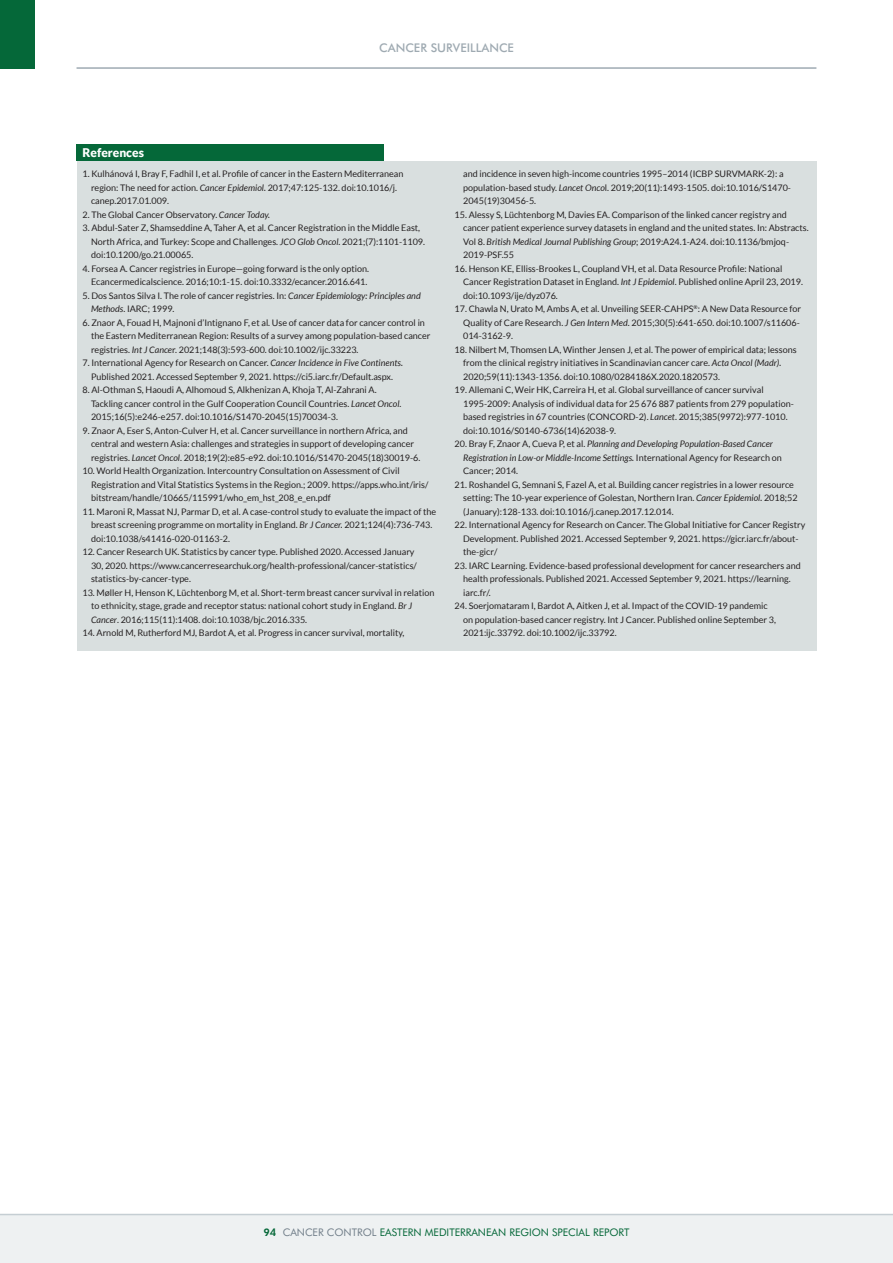
<style>
.page{position:relative;width:893px;height:1263px;background:#fff}
.page>*{position:absolute;margin:0;border:0;box-sizing:border-box;transform-origin:0 0}
.t1{font:500 12px "Futura BT";color:#9faab2}
.t2{font:900 12px "Lato";color:#fff}
.t3{font:10.5px "Futura BT";color:#056839}
.REFS{font:9px/13.5px "Lato";color:#231f20}
.REFS-2{font:italic 9px/13.5px "Lato";color:#231f20}
.s1{font-style:italic}
.s2{font-style:normal}
.s3{font-weight:800}
.s4{color:#727f8a}
</style>
<div class="page">
<div style="left:0;top:1214px;width:893px;height:49px;background:#eef1f2"></div>
<div style="left:0;top:0;width:34px;height:69px;background:#056839"></div>
<hr style="left:77px;top:67px;width:739px;height:2px;background:#9faab2">
<hr style="left:0;top:1214px;width:893px;height:1px;background:#c5ced3">
<div style="left:77px;top:161px;width:739px;height:490px;background:#d9dfdf"></div>
<div style="left:77px;top:145px;width:307px;height:16px;background:#056839"></div>
<p class="t2" style="left:82px;top:146px;width:63px">References</p>
<p class="t1" style="left:379px;top:40px;width:136px">CANCER SURVEILLANCE</p>
<p class="REFS" style="left:91px;top:167px;width:314px;text-indent:-9px">1. Kulhánová I, Bray F, Fadhil I, et al. Profile of cancer in the Eastern Mediterranean region: The need for action. <span class="s1">Cancer Epidemiol.</span> 2017;47:125-132. doi:10.1016/j. canep.2017.01.009.</p>
<p class="REFS" style="left:82px;top:208px;width:189px">2. The Global Cancer Observatory. <span class="s1">Cancer Today.</span></p>
<p class="REFS" style="left:91px;top:221px;width:336px;text-indent:-9px">3. Abdul-Sater Z, Shamseddine A, Taher A, et al. Cancer Registration in the Middle East,<br>North Africa, and Turkey: Scope and Challenges. <span class="s1">JCO Glob Oncol</span>. 2021;(7):1101-1109. doi:10.1200/go.21.00065.</p>
<p class="REFS" style="left:82px;top:262px;width:288px;text-align:right">4. Forsea A. Cancer registries in Europe—going forward is the only option.<br>Ecancermedicalscience. 2016;10:1-15. doi:10.3332/ecancer.2016.641.</p>
<p class="REFS" style="left:91px;top:289px;width:331px;text-indent:-9px">5. Dos Santos Silva I. The role of cancer registries. In: <span class="s1">Cancer Epidemiology: Principles and<br>Methods</span>. IARC; 1999.</p>
<p class="REFS" style="left:91px;top:316px;width:341px;text-indent:-9px">6. Znaor A, Fouad H, Majnoni d’Intignano F, et al. Use of cancer data for cancer control in the Eastern Mediterranean Region: Results of a survey among population-based cancer registries. <span class="s1">Int J Cance</span>r. 2021;148(3):593-600. doi:10.1002/ijc.33223.</p>
<p class="REFS" style="left:82px;top:356px;width:322px;text-align:center">7. International Agency for Research on Cancer. <span class="s1">Cancer Incidence in Five Continents.<br></span>Published 2021. Accessed September 9, 2021. https://ci5.iarc.fr/Default.aspx.</p>
<p class="REFS" style="left:91px;top:383px;width:312px;text-indent:-9px">8. Al-Othman S, Haoudi A, Alhomoud S, Alkhenizan A, Khoja T, Al-Zahrani A.<br>Tackling cancer control in the Gulf Cooperation Council Countries. <span class="s1">Lancet Oncol</span>.<br>2015;16(5):e246-e257. doi:10.1016/S1470-2045(15)70034-3.</p>
<p class="REFS" style="left:91px;top:424px;width:331px;text-indent:-9px">9. Znaor A, Eser S, Anton-Culver H, et al. Cancer surveillance in northern Africa, and central and western Asia: challenges and strategies in support of developing cancer registries. <span class="s1">Lancet Oncol</span>. 2018;19(2):e85-e92. doi:10.1016/S1470-2045(18)30019-6.</p>
<p class="REFS" style="left:91px;top:464px;width:339px;text-indent:-9px">10. World Health Organization. Intercountry Consultation on Assessment of Civil<br>Registration and Vital Statistics Systems in the Region.; 2009. https://apps.who.int/iris/ bitstream/handle/10665/115991/who_em_hst_208_e_en.pdf</p>
<p class="REFS" style="left:91px;top:505px;width:347px;text-indent:-9px">11. Maroni R, Massat NJ, Parmar D, et al. A case-control study to evaluate the impact of the breast screening programme on mortality in England. <span class="s1">Br J Cancer.</span> 2021;124(4):736-743. doi:10.1038/s41416-020-01163-2.</p>
<p class="REFS" style="left:91px;top:545px;width:327px;text-indent:-9px">12. Cancer Research UK. Statistics by cancer type. Published 2020. Accessed January<br>30, 2020. https://www.cancerresearchuk.org/health-professional/cancer-statistics/ statistics-by-cancer-type.</p>
<p class="REFS" style="left:91px;top:586px;width:345px;text-indent:-9px">13. Møller H, Henson K, Lüchtenborg M, et al. Short-term breast cancer survival in relation to ethnicity, stage, grade and receptor status: national cohort study in England. <span class="s1">Br J<br>Cancer</span>. 2016;115(11):1408. doi:10.1038/bjc.2016.335.</p>
<p class="REFS" style="left:82px;top:626px;width:323px">14. Arnold M, Rutherford MJ, Bardot A, et al. Progress in cancer survival, mortality,</p>
<p class="REFS" style="left:463px;top:167px;width:329px">and incidence in seven high-income countries 1995–2014 (ICBP SURVMARK-2): a population-based study. <span class="s1">Lancet Onco</span>l. 2019;20(11):1493-1505. doi:10.1016/S1470-<br>2045(19)30456-5.</p>
<p class="REFS" style="left:463px;top:208px;width:347px;text-indent:-9px">15. Alessy S, Lüchtenborg M, Davies EA. Comparison of the linked cancer registry and cancer patient experience survey datasets in england and the united states. In: Abstracts.<br>Vol 8. <span class="s1">British Medical Journal Publishing Group</span>; 2019:A24.1-A24. doi:10.1136/bmjoq-2019-PSF.55</p>
<p class="REFS" style="left:463px;top:262px;width:341px;text-indent:-9px">16. Henson KE, Elliss-Brookes L, Coupland VH, et al. Data Resource Profile: National<br>Cancer Registration Dataset in England. <span class="s1">Int J Epidemiol</span>. Published online April 23, 2019. doi:10.1093/ije/dyz076.</p>
<p class="REFS" style="left:463px;top:302px;width:340px;text-indent:-9px">17. Chawla N, Urato M, Ambs A, et al. Unveiling SEER-CAHPS<sup>®</sup>: A New Data Resource for<br>Quality of Care Research. <span class="s1">J Gen Intern Med</span>. 2015;30(5):641-650. doi:10.1007/s11606-<br>014-3162-9.</p>
<p class="REFS" style="left:463px;top:343px;width:335px;text-indent:-9px">18. Nilbert M, Thomsen LA, Winther Jensen J, et al. The power of empirical data; lessons from the clinical registry initiatives in Scandinavian cancer care. <span class="s1">Acta Oncol (Madr).<br></span>2020;59(11):1343-1356. doi:10.1080/0284186X.2020.1820573.</p>
<p class="REFS" style="left:463px;top:383px;width:332px;text-indent:-9px">19. Allemani C, Weir HK, Carreira H, et al. Global surveillance of cancer survival 1995-2009: Analysis of individual data for 25 676 887 patients from 279 population&shy;based registries in 67 countries (CONCORD-2). <span class="s1">Lancet</span>. 2015;385(9972):977-1010. doi:10.1016/S0140-6736(14)62038-9.</p>
<p class="REFS-2" style="left:463px;top:437px;width:320px;text-indent:-9px"><span class="s2">20. Bray F, Znaor A, Cueva P, et al.</span> Planning and Developing Population-Based Cancer<br>Registration in Low-or Middle-Income Settings. <span class="s2">International Agency for Research on<br>Cancer; 2014.</span></p>
<p class="REFS" style="left:463px;top:478px;width:336px;text-indent:-9px">21. Roshandel G, Semnani S, Fazel A, et al. Building cancer registries in a lower resource setting: The 10-year experience of Golestan, Northern Iran. <span class="s1">Cancer Epidemiol.</span> 2018;52 (January):128-133. doi:10.1016/j.canep.2017.12.014.</p>
<p class="REFS" style="left:463px;top:518px;width:344px;text-indent:-9px">22. International Agency for Research on Cancer. The Global Initiative for Cancer Registry<br>Development. Published 2021. Accessed September 9, 2021. https://gicr.iarc.fr/about&shy;the-gicr/</p>
<p class="REFS" style="left:463px;top:559px;width:339px;text-indent:-9px">23. IARC Learning. Evidence-based professional development for cancer researchers and health professionals. Published 2021. Accessed September 9, 2021. https://learning. iarc.fr/.</p>
<p class="REFS" style="left:463px;top:599px;width:314px;text-indent:-9px">24. Soerjomataram I, Bardot A, Aitken J, et al. Impact of the COVID-19 pandemic on population-based cancer registry. Int J Cancer. Published online September 3,<br>2021:ijc.33792. doi:10.1002/ijc.33792.</p>
<p class="t3" style="left:263px;top:1226px;width:368px"><span class="s3">94</span> <span class="s4">CANCER CONTROL</span> EASTERN MEDITERRANEAN REGION SPECIAL REPORT</p>
</div>
